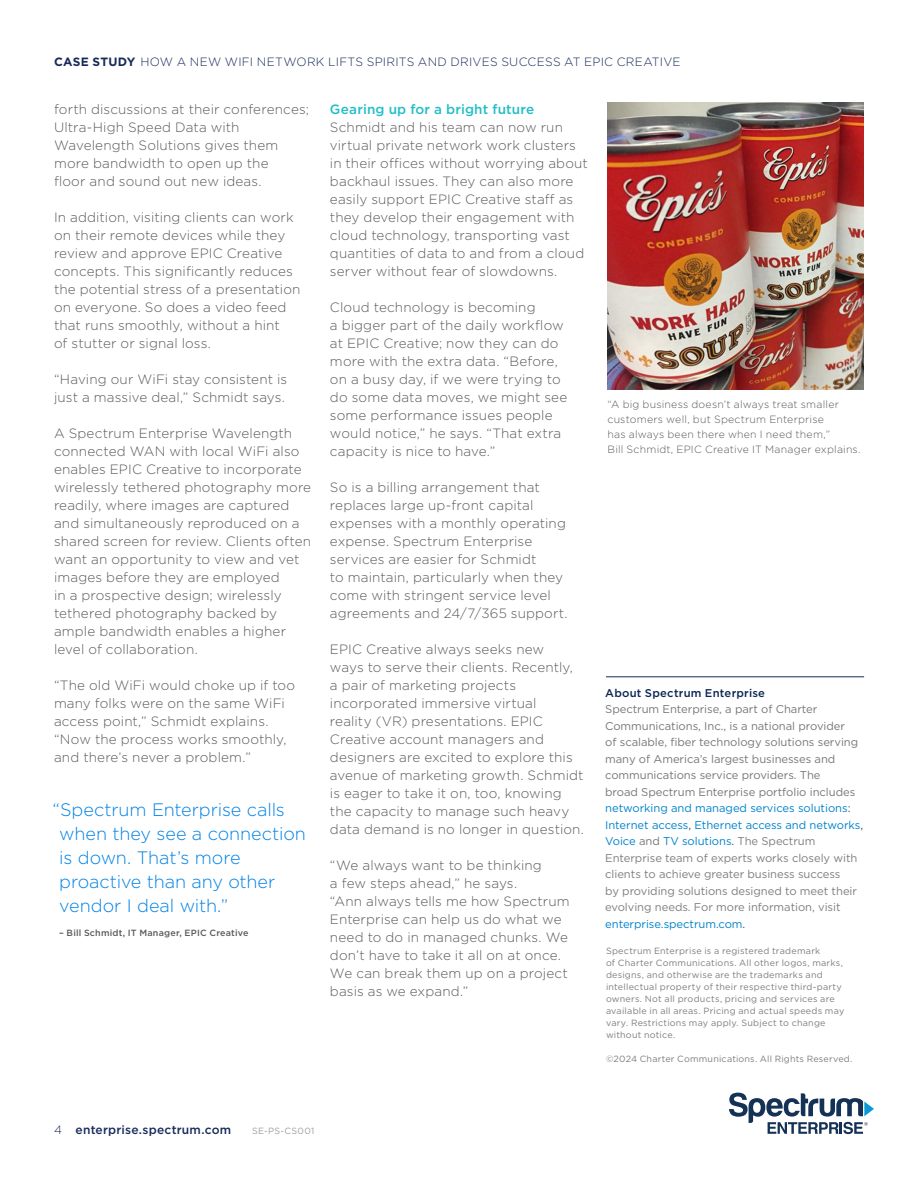
<style>
.page{position:relative;width:918px;height:1188px;background:#fff}
.page>*{position:absolute;margin:0;border:0;box-sizing:border-box;transform-origin:0 0}
.t1{font:300 18px/24px "Gotham";letter-spacing:-.005em;color:#0082e6}
.t2{font:300 13.5px/18px "Gotham";letter-spacing:.01em;color:#5a5a5a}
.t3{font:500 13.5px "Gotham";letter-spacing:.015em;color:#23bec8}
.t4{font:300 12px "Gotham";letter-spacing:.02em;color:#172a5a}
.t5{font:500 12px "Gotham";letter-spacing:.02em;color:#172a5a}
.t6{font:11.25px/16.5px "Gotham";letter-spacing:-.005em;color:#757779}
.t7{font:500 11.25px "Gotham";letter-spacing:.02em;color:#0c2552}
.t8{font:300 10.5px/15px "Gotham";letter-spacing:.02em;color:#5a5a5a}
.t9{font:9px/12px "Gotham";letter-spacing:.025em;color:#7e7e7e}
.t10{font:500 9px "Gotham";letter-spacing:.02em;color:#5a5a5a}
.t11{font:9px "Gotham";letter-spacing:.03em;color:#9e9e9e}
.s1{font-weight:700}
.s2{color:#0083ca}
.s3{color:#4d4d4f}
.s4{color:#7e7e7e}
</style>
<div class="page">
<hr style="left:606px;top:676px;width:258px;height:1px;background:#172a5a">
<svg style="left:729px;top:1093px;width:145px;height:41px"></svg>
<img style="left:608px;top:102px;width:256px;height:288px">
<p class="t4" style="left:54px;top:54px;width:628px"><span class="s1">CASE STUDY</span> HOW A NEW WIFI NETWORK LIFTS SPIRITS AND DRIVES SUCCESS AT EPIC CREATIVE</p>
<p class="t2" style="left:54px;top:100px;width:257px">forth discussions at their conferences;<br>Ultra-High Speed Data with<br>Wavelength Solutions gives them more bandwidth to open up the<br>floor and sound out new ideas.</p>
<p class="t2" style="left:54px;top:208px;width:248px">In addition, visiting clients can work on their remote devices while they review and approve EPIC Creative concepts. This significantly reduces the potential stress of a presentation on everyone. So does a video feed that runs smoothly, without a hint<br>of stutter or signal loss.</p>
<p class="t2" style="left:54px;top:370px;width:235px">“Having our WiFi stay consistent is just a massive deal,” Schmidt says.</p>
<p class="t2" style="left:54px;top:424px;width:259px">A Spectrum Enterprise Wavelength connected WAN with local WiFi also enables EPIC Creative to incorporate wirelessly tethered photography more readily, where images are captured and simultaneously reproduced on a shared screen for review. Clients often want an opportunity to view and vet images before they are employed<br>in a prospective design; wirelessly tethered photography backed by ample bandwidth enables a higher level of collaboration.</p>
<p class="t2" style="left:54px;top:676px;width:243px">“The old WiFi would choke up if too many folks were on the same WiFi access point,” Schmidt explains. “Now the process works smoothly, and there’s never a problem.”</p>
<h1 class="t1" style="left:59px;top:797px;width:248px;text-indent:-7px">“Spectrum Enterprise calls when they see a connection is down. That’s more proactive than any other vendor I deal with.”</h1>
<p class="t10" style="left:59px;top:927px;width:191px">– Bill Schmidt, IT Manager, EPIC Creative</p>
<p class="t3" style="left:330px;top:100px;width:206px">Gearing up for a bright future</p>
<p class="t2" style="left:330px;top:118px;width:259px">Schmidt and his team can now run virtual private network work clusters in their offices without worrying about backhaul issues. They can also more easily support EPIC Creative staff as they develop their engagement with cloud technology, transporting vast quantities of data to and from a cloud server without fear of slowdowns.</p>
<p class="t2" style="left:330px;top:298px;width:239px">Cloud technology is becoming<br>a bigger part of the daily workflow at EPIC Creative; now they can do more with the extra data. “Before, on a busy day, if we were trying to do some data moves, we might see some performance issues people would notice,” he says. “That extra capacity is nice to have.”</p>
<p class="t2" style="left:330px;top:478px;width:239px">So is a billing arrangement that replaces large up-front capital expenses with a monthly operating expense. Spectrum Enterprise services are easier for Schmidt<br>to maintain, particularly when they come with stringent service level agreements and 24/7/365 support.</p>
<p class="t2" style="left:330px;top:640px;width:256px">EPIC Creative always seeks new<br>ways to serve their clients. Recently,<br>a pair of marketing projects incorporated immersive virtual<br>reality (VR) presentations. EPIC Creative account managers and designers are excited to explore this avenue of marketing growth. Schmidt is eager to take it on, too, knowing the capacity to manage such heavy data demand is no longer in question.</p>
<p class="t2" style="left:330px;top:856px;width:241px">“We always want to be thinking<br>a few steps ahead,” he says.<br>“Ann always tells me how Spectrum<br>Enterprise can help us do what we need to do in managed chunks. We don’t have to take it all on at once.<br>We can break them up on a project basis as we expand.”</p>
<p class="t8" style="left:608px;top:397px;width:255px">“A big business doesn’t always treat smaller customers well, but Spectrum Enterprise<br>has always been there when I need them,”<br>Bill Schmidt, EPIC Creative IT Manager explains.</p>
<p class="t7" style="left:605px;top:686px;width:161px">About Spectrum Enterprise</p>
<p class="t6" style="left:605px;top:701px;width:259px">Spectrum Enterprise, a part of Charter Communications, Inc., is a national provider<br>of scalable, fiber technology solutions serving many of America’s largest businesses and communications service providers. The<br>broad Spectrum Enterprise portfolio includes <span class="s2">networking and managed services solutions</span><span class="s3">:<br></span><span class="s2">Internet access</span><span class="s3">,</span> <span class="s2">Ethernet access and networks</span><span class="s3">, </span><span class="s2">Voice</span> and <span class="s2">TV solutions</span><span class="s3">.</span> <span class="s4">The Spectrum Enterprise team of experts works closely with clients to achieve greater business success<br>by providing solutions designed to meet their evolving needs. For more information, visit </span><span class="s2">enterprise.spectrum.com</span><span class="s3">.</span></p>
<p class="t9" style="left:606px;top:945px;width:240px">Spectrum Enterprise is a registered trademark<br>of Charter Communications. All other logos, marks, designs, and otherwise are the trademarks and intellectual property of their respective third-party owners. Not all products, pricing and services are available in all areas. Pricing and actual speeds may vary. Restrictions may apply. Subject to change without notice.</p>
<p class="t9" style="left:606px;top:1053px;width:248px">©2024 Charter Communications. All Rights Reserved.</p>
<p class="t4" style="left:54px;top:1122px;width:9px">4</p>
<p class="t5" style="left:76px;top:1122px;width:157px">enterprise.spectrum.com</p>
<p class="t11" style="left:252px;top:1125px;width:64px">SE-PS-CS001</p>
</div>
